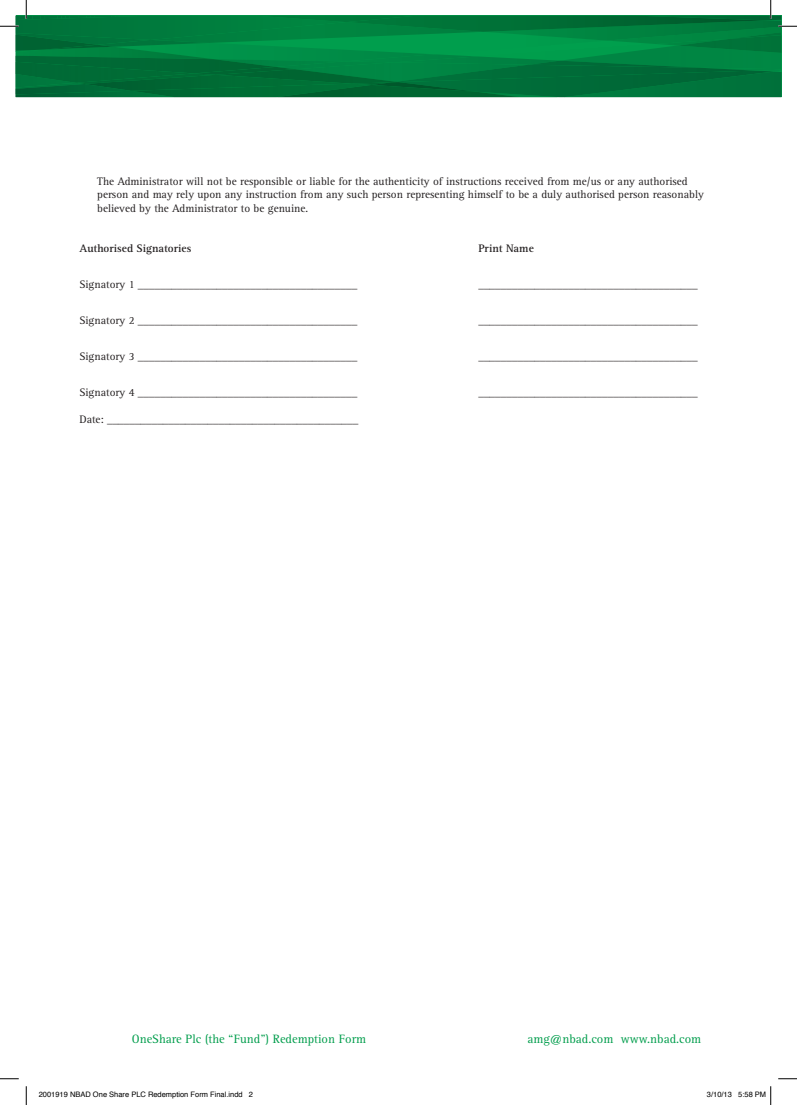
<style>
.page{position:relative;width:797px;height:1105px;background:#fff}
.page>*{position:absolute;margin:0;border:0;box-sizing:border-box;transform-origin:0 0}
.t1{font:12.5px "Rotis Serif";color:#009d4c}
.t2{font:11.25px/13.5px "Rotis Serif";color:#231f20}
.t3{font:700 11.25px "Rotis Serif";color:#231f20}
.t4{font:7.5px "Helvetica";color:#000}
</style>
<div class="page">
<img style="left:434px;top:54px;width:43px;height:2px">
<img style="left:344px;top:61px;width:49px;height:1px">
<img style="left:16px;top:95px;width:115px;height:2px">
<img style="left:477px;top:54px;width:83px;height:2px">
<img style="left:16px;top:84px;width:115px;height:11px">
<img style="left:393px;top:56px;width:167px;height:6px">
<img style="left:295px;top:62px;width:233px;height:7px">
<div style="left:434px;top:41px;width:221px;height:13px;background:#009e4d"></div>
<img style="left:16px;top:83px;width:60px;height:5px">
<img style="left:210px;top:43px;width:224px;height:18px">
<img style="left:276px;top:59px;width:68px;height:8px">
<img style="left:774px;top:71px;width:7px;height:26px">
<img style="left:477px;top:71px;width:297px;height:26px">
<img style="left:560px;top:46px;width:221px;height:22px">
<img style="left:755px;top:68px;width:26px;height:3px">
<img style="left:528px;top:61px;width:171px;height:4px">
<img style="left:396px;top:65px;width:359px;height:17px">
<img style="left:606px;top:41px;width:49px;height:3px">
<img style="left:655px;top:41px;width:22px;height:5px">
<img style="left:483px;top:20px;width:298px;height:21px">
<img style="left:730px;top:32px;width:51px;height:3px">
<img style="left:677px;top:35px;width:104px;height:18px">
<img style="left:16px;top:16px;width:239px;height:17px">
<img style="left:16px;top:33px;width:135px;height:7px">
<img style="left:151px;top:22px;width:332px;height:21px">
<img style="left:97px;top:40px;width:113px;height:7px">
<img style="left:765px;top:16px;width:16px;height:4px">
<img style="left:255px;top:16px;width:91px;height:6px">
<img style="left:346px;top:16px;width:419px;height:16px">
<img style="left:194px;top:67px;width:101px;height:8px">
<img style="left:131px;top:91px;width:146px;height:6px">
<img style="left:351px;top:84px;width:20px;height:1px">
<img style="left:84px;top:75px;width:267px;height:16px">
<img style="left:215px;top:69px;width:181px;height:15px">
<img style="left:16px;top:73px;width:178px;height:10px">
<img style="left:16px;top:47px;width:198px;height:9px">
<img style="left:16px;top:56px;width:260px;height:17px">
<img style="left:277px;top:85px;width:243px;height:12px">
<img style="left:371px;top:82px;width:106px;height:10px">
<img style="left:16px;top:35px;width:81px;height:16px">
<img style="left:44px;top:45px;width:70px;height:5px">
<svg style="left:778px;top:25px;width:19px;height:2px"></svg>
<svg style="left:0;top:1078px;width:19px;height:1px"></svg>
<svg style="left:778px;top:1078px;width:19px;height:1px"></svg>
<svg style="left:0;top:0;width:151px;height:27px"></svg>
<svg style="left:25px;top:1086px;width:2px;height:19px"></svg>
<svg style="left:770px;top:0;width:1px;height:19px"></svg>
<svg style="left:770px;top:1086px;width:1px;height:19px"></svg>
<p class="t2" style="left:97px;top:175px;width:608px">The Administrator will not be responsible or liable for the authenticity of instructions received from me/us or any authorised person and may rely upon any instruction from any such person representing himself to be a duly authorised person reasonably believed by the Administrator to be genuine.</p>
<p class="t3" style="left:79px;top:242px;width:113px">Authorised Signatories</p>
<p class="t3" style="left:478px;top:242px;width:57px">Print Name</p>
<p class="t2" style="left:79px;top:278px;width:279px">Signatory 1 _______________________________________</p>
<p class="t2" style="left:478px;top:278px;width:221px">_______________________________________</p>
<p class="t2" style="left:79px;top:314px;width:279px">Signatory 2 _______________________________________</p>
<p class="t2" style="left:478px;top:314px;width:221px">_______________________________________</p>
<p class="t2" style="left:79px;top:350px;width:279px">Signatory 3 _______________________________________</p>
<p class="t2" style="left:478px;top:350px;width:221px">_______________________________________</p>
<p class="t2" style="left:79px;top:386px;width:279px">Signatory 4 _______________________________________</p>
<p class="t2" style="left:478px;top:386px;width:221px">_______________________________________</p>
<p class="t2" style="left:79px;top:413px;width:280px">Date: _____________________________________________</p>
<p class="t1" style="left:132px;top:1032px;width:236px">OneShare Plc (the “Fund”) Redemption Form</p>
<p class="t1" style="left:527px;top:1032px;width:175px">amg@nbad.com www.nbad.com</p>
<p class="t4" style="left:39px;top:1089px;width:216px">2001919 NBAD One Share PLC Redemption Form Final.indd 2</p>
<p class="t4" style="left:707px;top:1089px;width:61px">3/10/13 5:58 PM</p>
</div>
